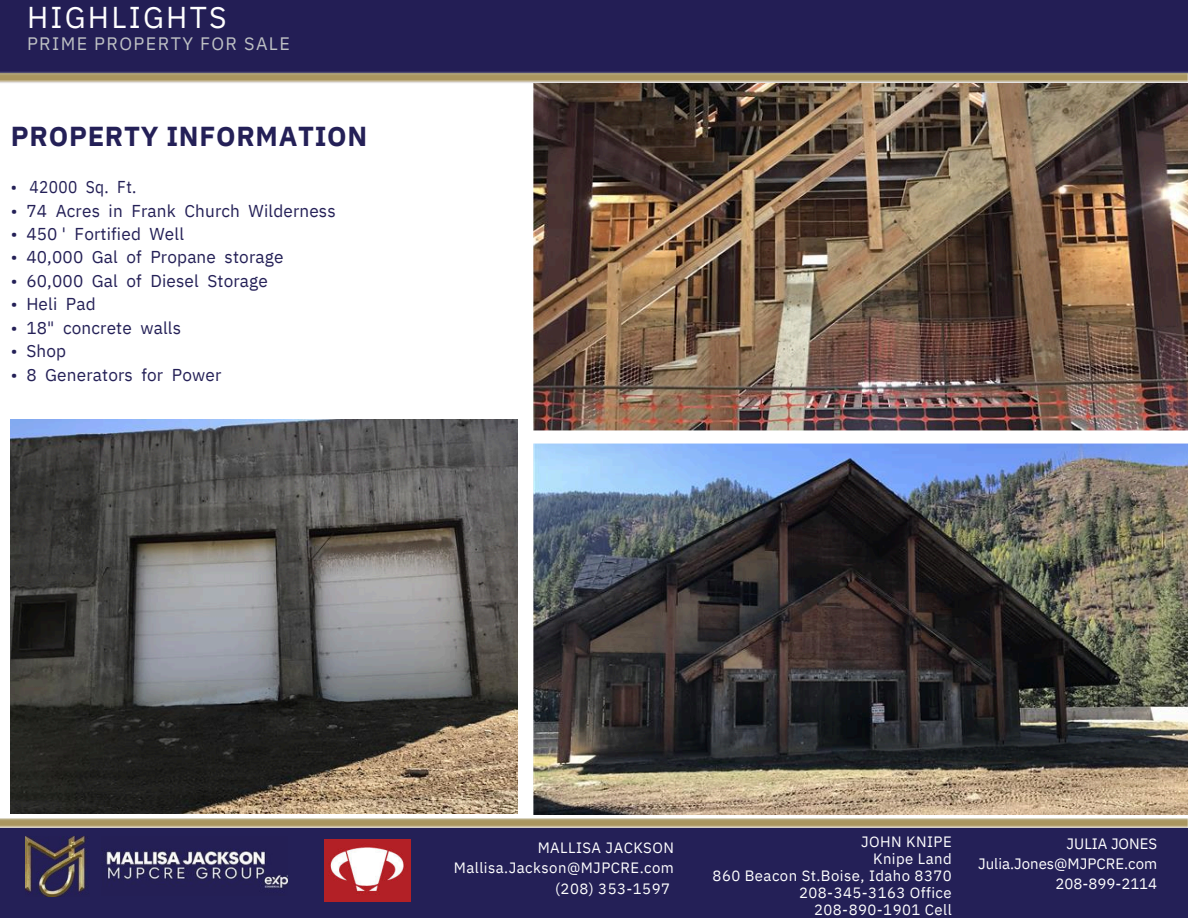
<style>
.page{position:relative;width:1188px;height:918px;background:#fff}
.page>*{position:absolute;margin:0;border:0;box-sizing:border-box;transform-origin:0 0}
.t1{font:30px "IBM Plex Sans";letter-spacing:.075em;color:#fff}
.t2{font:700 27.3px "IBM Plex Sans";letter-spacing:.025em;color:#242057}
.t3{font:18px "IBM Plex Sans";letter-spacing:.075em;color:#bec1c4}
.t4{font:17.25px "IBM Plex Sans";letter-spacing:.01em;color:#242057}
.t5{font:17.25px "IBM Plex Sans Cond";letter-spacing:.02em;color:#242057}
.t6{font:15px/16.8px "IBM Plex Sans";letter-spacing:.03em;color:#fff;text-align:right}
.t7{font:15px/20.2px "IBM Plex Sans";color:#fff;text-align:right}
</style>
<div class="page">
<div style="left:0;top:0;width:1188px;height:74px;background:#231e55"></div>
<img style="left:0;top:74px;width:1188px;height:754px">
<img style="left:533px;top:83px;width:655px;height:731px">
<img style="left:11px;top:420px;width:506px;height:394px">
<div style="left:0;top:828px;width:1188px;height:90px;background:#242057"></div>
<img style="left:26px;top:837px;width:61px;height:59px">
<img style="left:101px;top:849px;width:187px;height:40px">
<img style="left:325px;top:839px;width:85px;height:62px">
<h3 class="t1" style="left:27px;top:-3px;width:201px">HIGHLIGHTS</h3>
<h3 class="t3" style="left:27px;top:32px;width:264px">PRIME PROPERTY FOR SALE</h3>
<p class="t2" style="left:11px;top:118px;width:358px">PROPERTY INFORMATION</p>
<p class="t5" style="left:11px;top:175px;width:127px">• 42000 Sq. Ft.</p>
<p class="t4" style="left:11px;top:199px;width:326px">• 74 Acres in Frank Church Wilderness</p>
<p class="t4" style="left:11px;top:222px;width:175px">• 450 ' Fortified Well</p>
<p class="t4" style="left:11px;top:246px;width:274px">• 40,000 Gal of Propane storage</p>
<p class="t4" style="left:11px;top:269px;width:258px">• 60,000 Gal of Diesel Storage</p>
<p class="t4" style="left:11px;top:293px;width:86px">• Heli Pad</p>
<p class="t4" style="left:11px;top:316px;width:172px">• 18" concrete walls</p>
<p class="t4" style="left:11px;top:340px;width:57px">• Shop</p>
<p class="t4" style="left:11px;top:363px;width:212px">• 8 Generators for Power</p>
<p class="t6" style="left:454px;top:837px;width:222px;line-height:20.2px">MALLISA JACKSON<br>Mallisa.Jackson@MJPCRE.com (208) 353-1597</p>
<p class="t6" style="left:713px;top:833px;width:241px">JOHN KNIPE<br>Knipe Land<br>860 Beacon St.Boise, Idaho 8370<br>208-345-3163 Office<br>208-890-1901 Cell</p>
<h4 class="t7" style="left:978px;top:833px;width:181px">JULIA JONES<br>Julia.Jones@MJPCRE.com<br>208-899-2114</h4>
</div>
